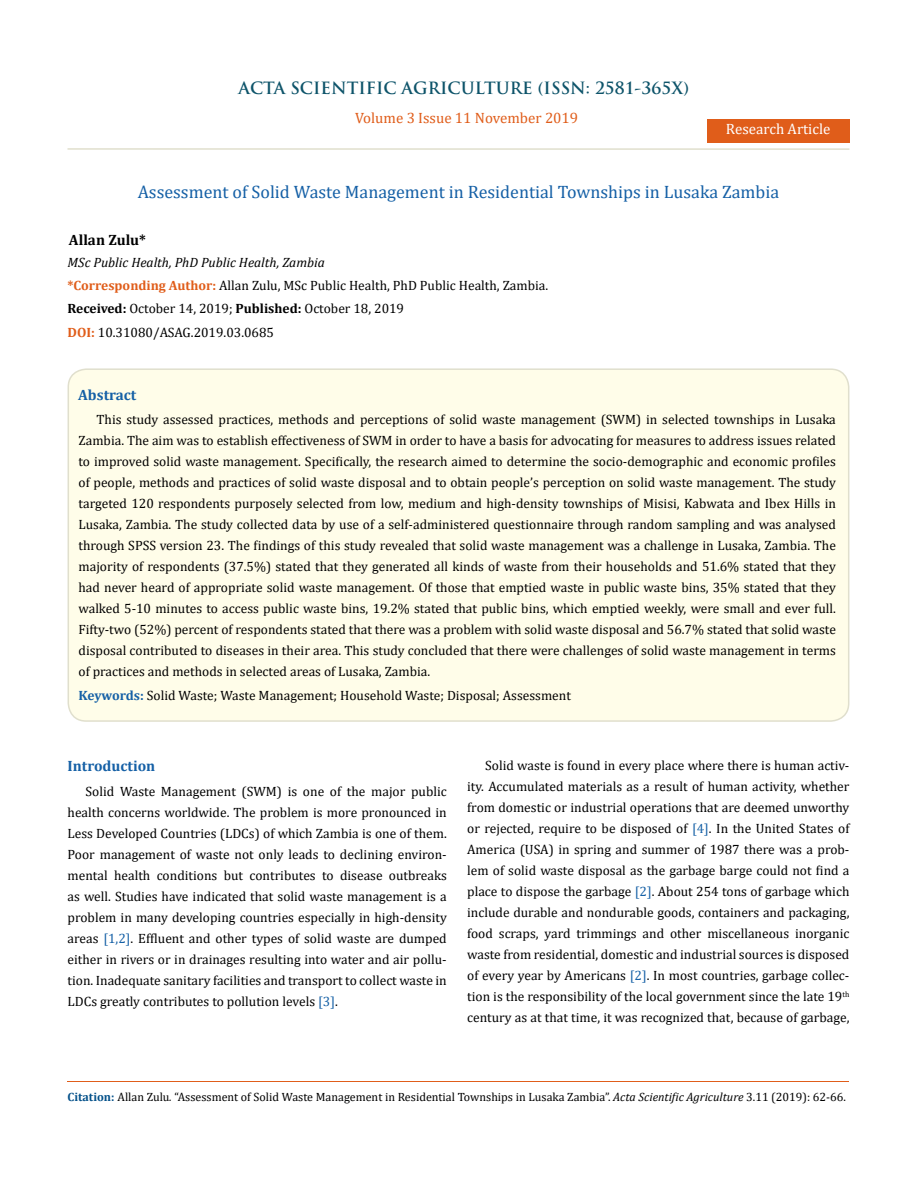
<style>
.page{position:relative;width:917px;height:1188px;background:#fff}
.page>*{position:absolute;margin:0;border:0;box-sizing:border-box;transform-origin:0 0}
.t1{font:18px "Cambria";color:#1560a6}
.t2{font:700 16.5px "Trajan Pro";color:#0e546a}
.t3{font:15px "Cambria";color:#e05d1a}
.t4{font:700 15px "Cambria";color:#1560a6}
.t5{font:15px "Cambria";color:#fff}
.t6{font:700 15px "Cambria";color:#000}
.t7{font:13.5px/21px "Cambria";color:#000;text-align:justify}
.t8{font:12px "Cambria";color:#000}
.s1{font-style:italic}
.s2{font-weight:700;color:#e05d1a}
.s3{font-weight:700}
.s4{font-weight:700;color:#1560a6}
.s5{color:#1560a6}
.s6{font-weight:700;color:#035089}
</style>
<div class="page">
<div style="left:707px;top:119px;width:142px;height:23px;background:#e05d1a"></div>
<div style="left:68px;top:369px;width:780px;height:352px;background:#fffde9;border-radius:18px"></div>
<div style="left:68px;top:368px;width:781px;height:354px;border:2px solid #e0dfcd;border-radius:18px"></div>
<hr style="left:67px;top:1082px;width:782px;height:1px;background:#e05d1a">
<hr style="left:67px;top:148px;width:782px;height:2px;background:#e0dfcd">
<p class="t2" style="left:238px;top:77px;width:452px">ACTA SCIENTIFIC AGRICULTURE (ISSN: 2581-365X)</p>
<p class="t3" style="left:355px;top:109px;width:224px">Volume 3 Issue 11 November 2019</p>
<p class="t5" style="left:726px;top:120px;width:106px">Research Article</p>
<h1 class="t1" style="left:138px;top:181px;width:643px">Assessment of Solid Waste Management in Residential Townships in Lusaka Zambia</h1>
<p class="t6" style="left:69px;top:229px;width:79px">Allan Zulu*</p>
<p class="t7" style="left:67px;top:250px;width:482px;line-height:23.1px"><span class="s1">MSc Public Health, PhD Public Health, Zambia<br></span><span class="s2">*Corresponding Author:</span> Allan Zulu, MSc Public Health, PhD Public Health, Zambia.</p>
<p class="t7" style="left:67px;top:298px;width:338px"><span class="s3">Received:</span> October 14, 2019; <span class="s3">Published:</span> October 18, 2019</p>
<p class="t7" style="left:67px;top:322px;width:208px"><span class="s2">DOI:</span> 10.31080/ASAG.2019.03.0685</p>
<p class="t4" style="left:78px;top:384px;width:60px">Abstract</p>
<p class="t7" style="left:78px;top:408px;width:759px;text-indent:18px">This study assessed practices, methods and perceptions of solid waste management (SWM) in selected townships in Lusaka Zambia. The aim was to establish effectiveness of SWM in order to have a basis for advocating for measures to address issues related to improved solid waste management. Specifically, the research aimed to determine the socio-demographic and economic profiles of people, methods and practices of solid waste disposal and to obtain people’s perception on solid waste management. The study targeted 120 respondents purposely selected from low, medium and high-density townships of Misisi, Kabwata and Ibex Hills in Lusaka, Zambia. The study collected data by use of a self-administered questionnaire through random sampling and was analysed through SPSS version 23. The findings of this study revealed that solid waste management was a challenge in Lusaka, Zambia. The majority of respondents (37.5%) stated that they generated all kinds of waste from their households and 51.6% stated that they had never heard of appropriate solid waste management. Of those that emptied waste in public waste bins, 35% stated that they walked 5-10 minutes to access public waste bins, 19.2% stated that public bins, which emptied weekly, were small and ever full.<br>Fifty-two (52%) percent of respondents stated that there was a problem with solid waste disposal and 56.7% stated that solid waste disposal contributed to diseases in their area. This study concluded that there were challenges of solid waste management in terms of practices and methods in selected areas of Lusaka, Zambia.</p>
<p class="t7" style="left:78px;top:685px;width:494px"><span class="s4">Keywords:</span> Solid Waste; Waste Management; Household Waste; Disposal; Assessment</p>
<p class="t4" style="left:68px;top:756px;width:89px">Introduction</p>
<p class="t7" style="left:68px;top:781px;width:381px;text-indent:18px">Solid Waste Management (SWM) is one of the major public health concerns worldwide. The problem is more pronounced in Less Developed Countries (LDCs) of which Zambia is one of them.<br>Poor management of waste not only leads to declining environ&shy;mental health conditions but contributes to disease outbreaks as well. Studies have indicated that solid waste management is a problem in many developing countries especially in high-density areas <span class="s5">[1,2]</span>. Effluent and other types of solid waste are dumped either in rivers or in drainages resulting into water and air pollu&shy;tion. Inadequate sanitary facilities and transport to collect waste in LDCs greatly contributes to pollution levels <span class="s5">[3]</span>.</p>
<p class="t7" style="left:467px;top:755px;width:384px;text-indent:18px">Solid waste is found in every place where there is human activ&shy;ity. Accumulated materials as a result of human activity, whether from domestic or industrial operations that are deemed unworthy or rejected, require to be disposed of <span class="s5">[4]</span>. In the United States of America (USA) in spring and summer of 1987 there was a prob&shy;lem of solid waste disposal as the garbage barge could not find a place to dispose the garbage <span class="s5">[2]</span>. About 254 tons of garbage which include durable and nondurable goods, containers and packaging, food scraps, yard trimmings and other miscellaneous inorganic waste from residential, domestic and industrial sources is disposed of every year by Americans <span class="s5">[2]</span>. In most countries, garbage collec&shy;tion is the responsibility of the local government since the late 19<sup>th </sup>century as at that time, it was recognized that, because of garbage,</p>
<p class="t8" style="left:67px;top:1090px;width:780px"><span class="s6">Citation:</span> Allan Zulu<span class="s1">.</span> “Assessment of Solid Waste Management in Residential Townships in Lusaka Zambia”. <span class="s1">Acta Scientific Agriculture</span> 3.11 (2019): 62-66.</p>
</div>
